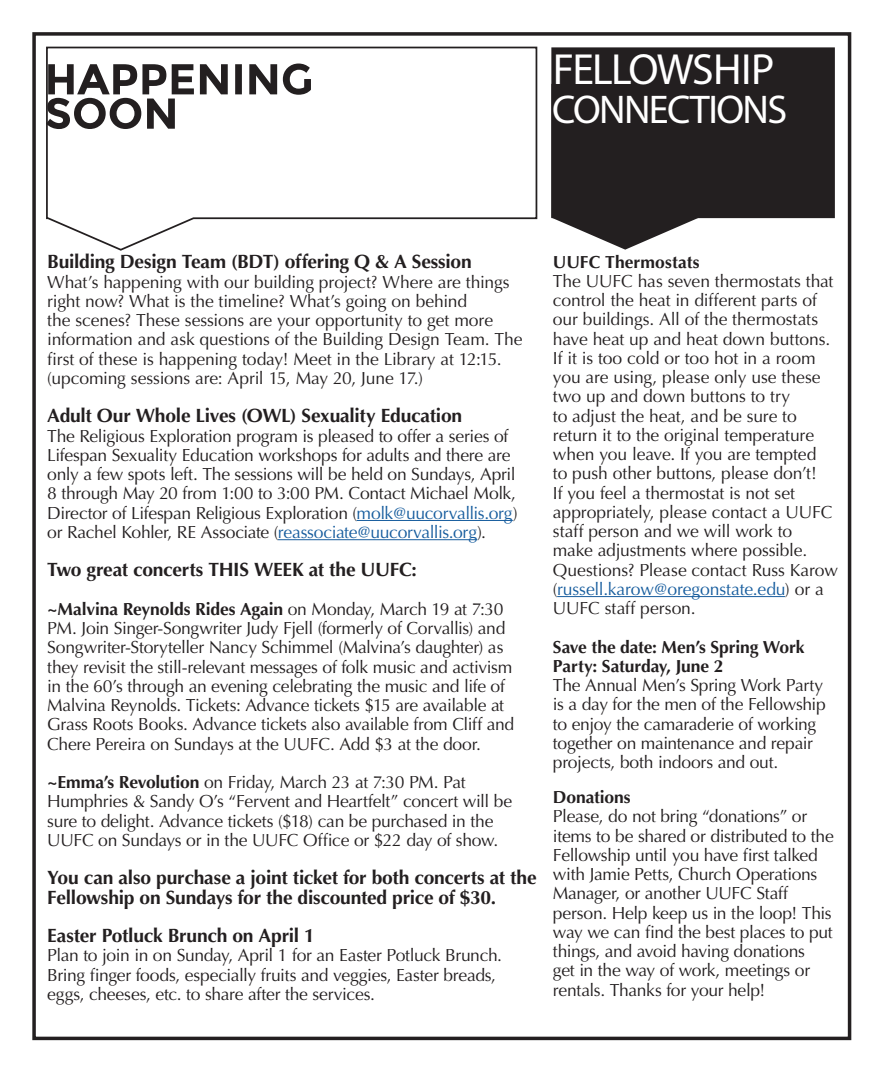
<style>
.page{position:relative;width:882px;height:1071px;background:#fff}
.page>*{position:absolute;margin:0;border:0;box-sizing:border-box;transform-origin:0 0}
.t1{font:43.75px "Myriad Pro";letter-spacing:-.04em;color:#fff}
.t2{font:40.25px "Myriad Pro";letter-spacing:-.04em;color:#fff}
.t3{font:700 19.25px/19.2px "Optima";letter-spacing:-.015em;color:#231f20}
.t4{font:17.5px/19.2px "Optima";letter-spacing:-.015em;color:#231f20}
.t5{font:700 17.5px/19.2px "Optima";letter-spacing:-.005em;color:#231f20}
.s1{color:#175d9e}
.s2{font-weight:700}
</style>
<div class="page">
<div style="left:32px;top:32px;width:819px;height:1008px;border:4px solid #231f20"></div>
<div style="left:551px;top:47px;width:284px;height:171px;background:#231f20"></div>
<svg style="left:551px;top:84px;width:148px;height:166px"></svg>
<svg style="left:46px;top:46px;width:492px;height:205px"></svg>
<svg style="left:46px;top:64px;width:265px;height:65px"></svg>
<hr style="left:357px;top:520px;width:156px;height:1px;background:#175d9e">
<hr style="left:278px;top:539px;width:199px;height:1px;background:#175d9e">
<div style="left:552px;top:94px;width:282px;height:54px;background:#231f20"></div>
<hr style="left:557px;top:596px;width:228px;height:1px;background:#175d9e">
<p class="t1" style="left:553px;top:43px;width:223px">FELLOWSHIP</p>
<p class="t2" style="left:552px;top:85px;width:237px">CONNECTIONS</p>
<p class="t3" style="left:47px;top:253px;width:426px">Building Design Team (BDT) offering Q &amp; A Session</p>
<p class="t4" style="left:47px;top:272px;width:477px">What’s happening with our building project? Where are things right now? What is the timeline? What’s going on behind<br>the scenes? These sessions are your opportunity to get more information and ask questions of the Building Design Team. The first of these is happening today! Meet in the Library at 12:15. (upcoming sessions are: April 15, May 20, June 17.)</p>
<p class="t3" style="left:47px;top:407px;width:416px">Adult Our Whole Lives (OWL) Sexuality Education</p>
<p class="t4" style="left:47px;top:426px;width:472px">The Religious Exploration program is pleased to offer a series of Lifespan Sexuality Education workshops for adults and there are only a few spots left. The sessions will be held on Sundays, April 8 through May 20 from 1:00 to 3:00 PM. Contact Michael Molk, Director of Lifespan Religious Exploration (<span class="s1">molk@uucorvallis.org</span>) or Rachel Kohler, RE Associate (<span class="s1">reassociate@uucorvallis.org</span>).</p>
<p class="t3" style="left:47px;top:561px;width:371px">Two great concerts THIS WEEK at the UUFC:</p>
<p class="t4" style="left:47px;top:600px;width:469px"><span class="s2">~Malvina Reynolds Rides Again</span> on Monday, March 19 at 7:30<br>PM. Join Singer-Songwriter Judy Fjell (formerly of Corvallis) and Songwriter-Storyteller Nancy Schimmel (Malvina’s daughter) as they revisit the still-relevant messages of folk music and activism in the 60’s through an evening celebrating the music and life of Malvina Reynolds. Tickets: Advance tickets $15 are available at Grass Roots Books. Advance tickets also available from Cliff and Chere Pereira on Sundays at the UUFC. Add $3 at the door.</p>
<p class="t4" style="left:47px;top:773px;width:466px"><span class="s2">~Emma’s Revolution</span> on Friday, March 23 at 7:30 PM. Pat Humphries &amp; Sandy O’s “Fervent and Heartfelt” concert will be sure to delight. Advance tickets ($18) can be purchased in the UUFC on Sundays or in the UUFC Office or $22 day of show.</p>
<p class="t3" style="left:47px;top:869px;width:491px">You can also purchase a joint ticket for both concerts at the<br>Fellowship on Sundays for the discounted price of $30.</p>
<p class="t3" style="left:47px;top:926px;width:269px">Easter Potluck Brunch on April 1</p>
<p class="t4" style="left:47px;top:946px;width:456px">Plan to join in on Sunday, April 1 for an Easter Potluck Brunch.</p>
<p class="t4" style="left:47px;top:965px;width:450px">Bring finger foods, especially fruits and veggies, Easter breads, eggs, cheeses, etc. to share after the services.</p>
<p class="t5" style="left:553px;top:252px;width:148px">UUFC Thermostats</p>
<p class="t4" style="left:553px;top:272px;width:287px">The UUFC has seven thermostats that control the heat in different parts of our buildings. All of the thermostats have heat up and heat down buttons.<br>If it is too cold or too hot in a room you are using, please only use these two up and down buttons to try<br>to adjust the heat, and be sure to return it to the original temperature when you leave. If you are tempted<br>to push other buttons, please don’t!<br>If you feel a thermostat is not set appropriately, please contact a UUFC staff person and we will work to<br>make adjustments where possible.<br>Questions? Please contact Russ Karow (<span class="s1">russell.karow@oregonstate.edu</span>) or a UUFC staff person.</p>
<p class="t5" style="left:553px;top:637px;width:253px">Save the date: Men’s Spring Work<br>Party: Saturday, June 2</p>
<p class="t4" style="left:553px;top:676px;width:274px">The Annual Men’s Spring Work Party is a day for the men of the Fellowship to enjoy the camaraderie of working together on maintenance and repair projects, both indoors and out.</p>
<p class="t5" style="left:553px;top:788px;width:79px">Donations</p>
<p class="t4" style="left:553px;top:807px;width:282px">Please, do not bring “donations” or items to be shared or distributed to the Fellowship until you have first talked with Jamie Petts, Church Operations Manager, or another UUFC Staff person. Help keep us in the loop! This way we can find the best places to put things, and avoid having donations<br>get in the way of work, meetings or rentals. Thanks for your help!</p>
</div>
